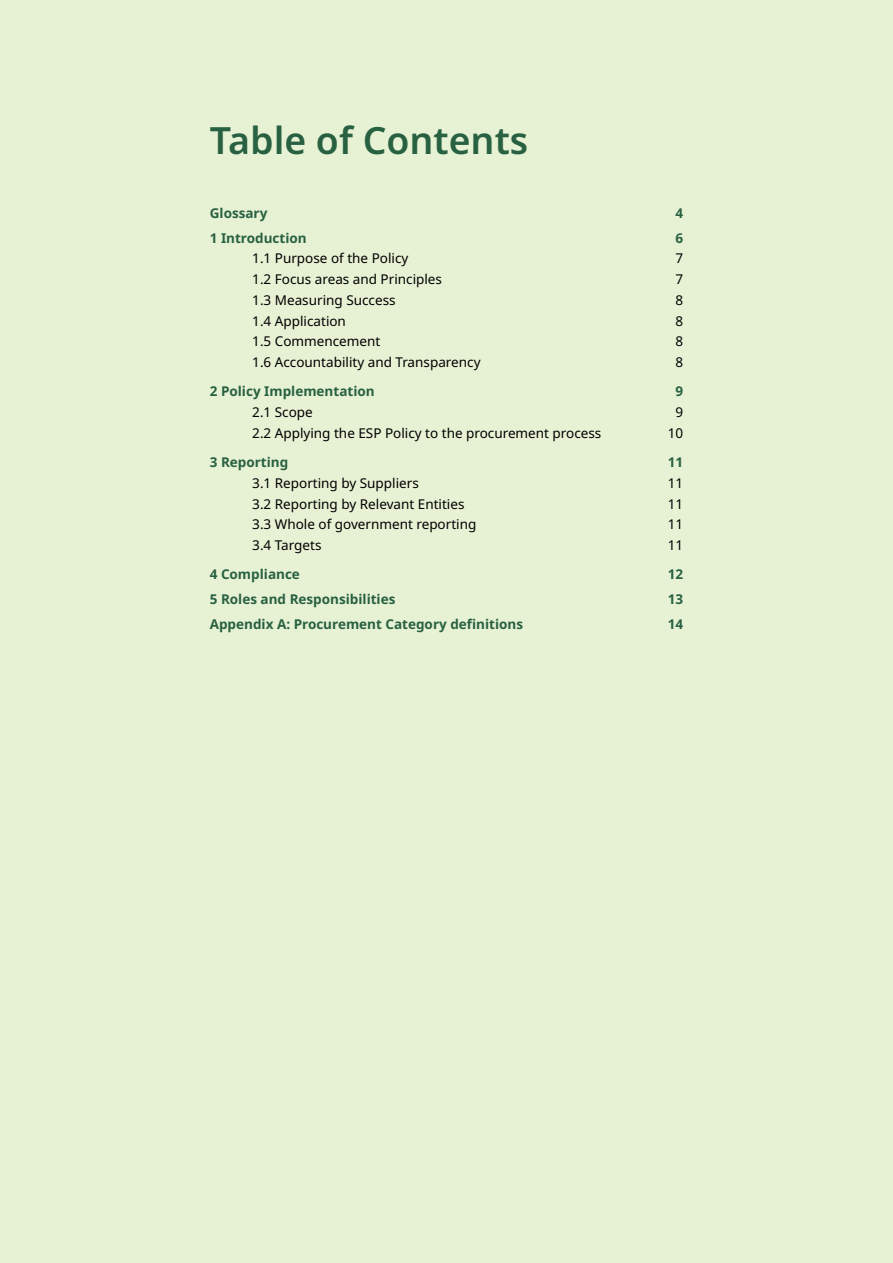
<style>
.page{position:relative;width:893px;height:1263px;background:#e7f1d4}
.page>*{position:absolute;margin:0;border:0;box-sizing:border-box;transform-origin:0 0}
.ToC_heading{font:600 37.5px "Noto Sans";color:#286141}
.t1{font:13.5px "Noto Sans";color:#000}
.t2{font:700 13.5px "Noto Sans";color:#286141}
</style>
<div class="page">
<p class="ToC_heading" style="left:210px;top:114px;width:320px">Table of Contents</p>
<p class="t2" style="left:210px;top:203px;width:59px">Glossary</p>
<p class="t2" style="left:675px;top:203px;width:9px">4</p>
<p class="t2" style="left:210px;top:228px;width:98px">1 Introduction</p>
<p class="t2" style="left:675px;top:228px;width:9px">6</p>
<p class="t1" style="left:252px;top:249px;width:158px">1.1 Purpose of the Policy</p>
<p class="t1" style="left:675px;top:249px;width:9px">7</p>
<p class="t1" style="left:252px;top:270px;width:191px">1.2 Focus areas and Principles</p>
<p class="t1" style="left:675px;top:270px;width:9px">7</p>
<p class="t1" style="left:252px;top:290px;width:145px">1.3 Measuring Success</p>
<p class="t1" style="left:675px;top:290px;width:9px">8</p>
<p class="t1" style="left:252px;top:311px;width:95px">1.4 Application</p>
<p class="t1" style="left:675px;top:311px;width:9px">8</p>
<p class="t1" style="left:252px;top:332px;width:130px">1.5 Commencement</p>
<p class="t1" style="left:675px;top:332px;width:9px">8</p>
<p class="t1" style="left:252px;top:353px;width:230px">1.6 Accountability and Transparency</p>
<p class="t1" style="left:675px;top:353px;width:9px">8</p>
<p class="t2" style="left:210px;top:382px;width:166px">2 Policy Implementation</p>
<p class="t2" style="left:675px;top:382px;width:9px">9</p>
<p class="t1" style="left:252px;top:403px;width:62px">2.1 Scope</p>
<p class="t1" style="left:675px;top:403px;width:9px">9</p>
<p class="t1" style="left:252px;top:423px;width:351px">2.2 Applying the ESP Policy to the procurement process</p>
<p class="t1" style="left:668px;top:423px;width:17px">10</p>
<p class="t2" style="left:210px;top:453px;width:80px">3 Reporting</p>
<p class="t2" style="left:668px;top:453px;width:17px">11</p>
<p class="t1" style="left:252px;top:473px;width:168px">3.1 Reporting by Suppliers</p>
<p class="t1" style="left:668px;top:473px;width:17px">11</p>
<p class="t1" style="left:252px;top:494px;width:214px">3.2 Reporting by Relevant Entities</p>
<p class="t1" style="left:668px;top:494px;width:17px">11</p>
<p class="t1" style="left:252px;top:515px;width:226px">3.3 Whole of government reporting</p>
<p class="t1" style="left:668px;top:515px;width:17px">11</p>
<p class="t1" style="left:252px;top:536px;width:71px">3.4 Targets</p>
<p class="t1" style="left:668px;top:536px;width:17px">11</p>
<p class="t2" style="left:210px;top:565px;width:92px">4 Compliance</p>
<p class="t2" style="left:668px;top:565px;width:17px">12</p>
<p class="t2" style="left:210px;top:590px;width:187px">5 Roles and Responsibilities</p>
<p class="t2" style="left:668px;top:590px;width:17px">13</p>
<p class="t2" style="left:210px;top:615px;width:315px">Appendix A: Procurement Category definitions</p>
<p class="t2" style="left:668px;top:615px;width:17px">14</p>
</div>
